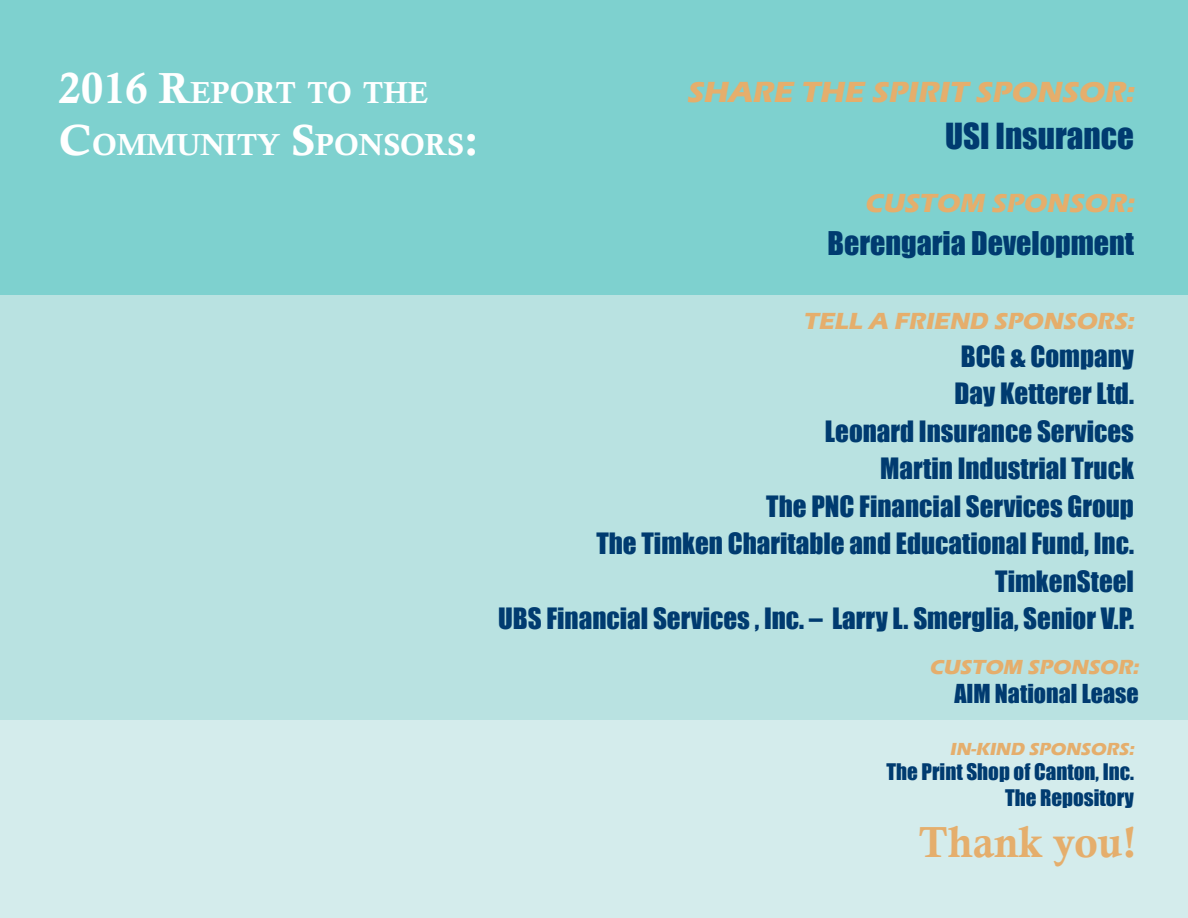
<style>
.page{position:relative;width:1188px;height:918px;background:#fff}
.page>*{position:absolute;margin:0;border:0;box-sizing:border-box;transform-origin:0 0}
.t1{font:43.5px "Calis MT Bol";color:#e5ae6c}
.t2{font:33px "Impact";color:#003b70}
.t3{font:30.45px/52.2px "Calis MT Bol";color:#fff}
.t4{font:700 30px "Eras ITC";color:#e5ae6c}
.t5{font:30px "Impact";color:#003b70}
.t6{font:27px/37.5px "Impact";color:#003b70;text-align:right}
.t7{font:700 27px "Eras ITC";color:#e5ae6c}
.t8{font:700 24px "Eras ITC";color:#e5ae6c}
.t9{font:24px "Impact";color:#003b70}
.t10{font:21px/25.2px "Impact";color:#003b70;text-align:right}
.t11{font:700 21px "Eras ITC";color:#e5ae6c}
.t12{font:700 18px "Eras ITC";color:#e5ae6c}
.s1{font-size:43.5px}
</style>
<div class="page">
<div style="left:0;top:0;width:1188px;height:295px;background:#7ed1cf"></div>
<div style="left:0;top:295px;width:1188px;height:425px;background:#b9e2e1"></div>
<div style="left:0;top:720px;width:1188px;height:198px;background:#d4ecec"></div>
<p class="t3" style="left:59px;top:66px;width:421px"><span class="s1">2016 R</span>EPORT TO THE<br><span class="s1">C</span>OMMUNITY <span class="s1">S</span>PONSORS<span class="s1">:</span></p>
<p class="t4" style="left:687px;top:75px;width:454px">SHARE THE SPIRIT SPONSOR:</p>
<p class="t2" style="left:945px;top:111px;width:190px">USI Insurance</p>
<p class="t7" style="left:865px;top:188px;width:275px">CUSTOM SPONSOR:</p>
<p class="t5" style="left:828px;top:220px;width:308px">Berengaria Development</p>
<p class="t8" style="left:803px;top:308px;width:336px">TELL A FRIEND SPONSORS:</p>
<p class="t6" style="left:498px;top:337px;width:637px">BCG &amp; Company<br>Day Ketterer Ltd.<br>Leonard Insurance Services<br>Martin Industrial Truck<br>The PNC Financial Services Group<br>The Timken Charitable and Educational Fund, Inc.<br>TimkenSteel<br>UBS Financial Services , Inc. – Larry L. Smerglia, Senior V.P.</p>
<p class="t11" style="left:929px;top:655px;width:214px">CUSTOM SPONSOR:</p>
<p class="t9" style="left:954px;top:675px;width:186px">AIM National Lease</p>
<p class="t12" style="left:950px;top:739px;width:189px">IN-KIND SPONSORS:</p>
<p class="t10" style="left:886px;top:759px;width:249px">The Print Shop of Canton, Inc.<br>The Repository</p>
<h1 class="t1" style="left:919px;top:817px;width:220px">Thank you!</h1>
</div>
